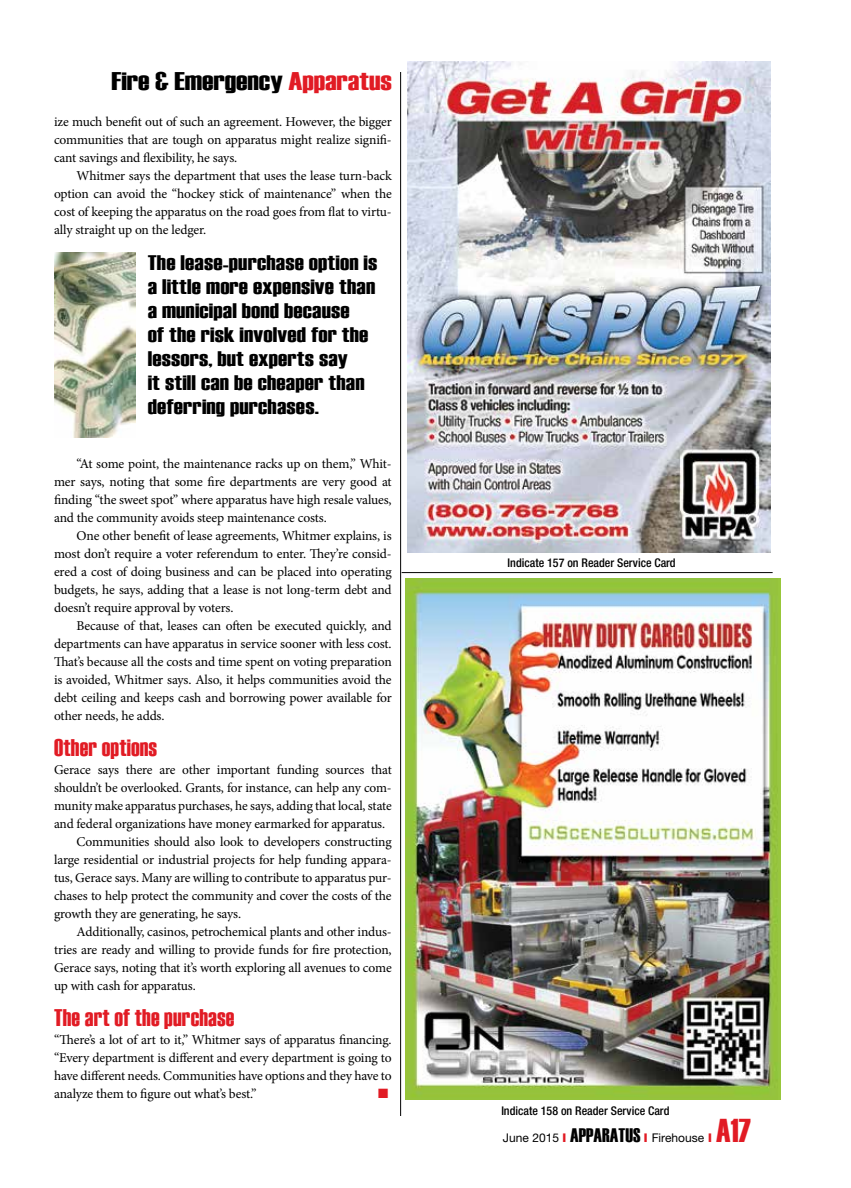
<style>
.page{position:relative;width:851px;height:1188px;background:#fff}
.page>*{position:absolute;margin:0;border:0;box-sizing:border-box;transform-origin:0 0}
.t1{font:33px "Haettenschweiler";color:#e11b24}
.t2{font:25.5px "Haettenschweiler";color:#000;scale:1.25 1}
.t3{font:24px "Haettenschweiler";letter-spacing:.01em;color:#e11b24}
.t4{font:21px/24px "Haettenschweiler";letter-spacing:.01em;color:#000;scale:1.22 1}
.t5{font:13.5px/18px "Minion Pro";letter-spacing:-.015em;color:#000;text-align:justify}
.t6{font:13.5px "Zapf Dingbats ITC";color:#e11b24}
.t7{font:500 condensed 12px "Helvetica Neue LT Std";color:#000}
.t8{font:12px "Helvetica Neue LT Std";color:#000}
.s1{color:#e11b24}
.s2{font-weight:900;color:#e11b24}
.s3{font-family:"Haettenschweiler";font-size:19.5px}
</style>
<div class="page">
<img style="left:54px;top:252px;width:81px;height:185px">
<hr style="left:400px;top:72px;width:1px;height:1044px;background:#000">
<img style="left:407px;top:62px;width:363px;height:491px">
<hr style="left:401px;top:572px;width:371px;height:1px;background:#000">
<img style="left:405px;top:578px;width:375px;height:522px">
<p class="t2" style="left:111px;top:66px;width:226px">Fire &amp; Emergency <span class="s1">Apparatus</span></p>
<p class="t5" style="left:54px;top:113px;width:339px">ize much benefit out of such an agreement. However, the bigger</p>
<p class="t5" style="left:54px;top:131px;width:339px">communities that are tough on apparatus might realize signifi-</p>
<p class="t5" style="left:54px;top:149px;width:185px">cant savings and flexibility, he says.</p>
<p class="t5" style="left:77px;top:167px;width:316px">Whitmer says the department that uses the lease turn-back</p>
<p class="t5" style="left:54px;top:185px;width:339px">option can avoid the “hockey stick of maintenance” when the</p>
<p class="t5" style="left:54px;top:203px;width:339px">cost of keeping the apparatus on the road goes from flat to virtu-</p>
<p class="t5" style="left:54px;top:221px;width:154px">ally straight up on the ledger.</p>
<p class="t4" style="left:148px;top:250px;width:190px">The lease-purchase option is a little more expensive than a municipal bond because<br>of the risk involved for the lessors, but experts say<br>it still can be cheaper than deferring purchases.</p>
<p class="t5" style="left:77px;top:455px;width:316px">“At some point, the maintenance racks up on them,” Whit-</p>
<p class="t5" style="left:54px;top:473px;width:339px">mer says, noting that some fire departments are very good at</p>
<p class="t5" style="left:54px;top:491px;width:339px">finding “the sweet spot” where apparatus have high resale values,</p>
<p class="t5" style="left:54px;top:509px;width:274px">and the community avoids steep maintenance costs.</p>
<p class="t5" style="left:77px;top:527px;width:316px">One other benefit of lease agreements, Whitmer explains, is</p>
<p class="t5" style="left:54px;top:545px;width:339px">most don’t require a voter referendum to enter. They’re consid-</p>
<p class="t5" style="left:54px;top:563px;width:339px">ered a cost of doing business and can be placed into operating</p>
<p class="t5" style="left:54px;top:581px;width:339px">budgets, he says, adding that a lease is not long-term debt and</p>
<p class="t5" style="left:54px;top:599px;width:181px">doesn’t require approval by voters.</p>
<p class="t5" style="left:77px;top:617px;width:316px">Because of that, leases can often be executed quickly, and</p>
<p class="t5" style="left:54px;top:635px;width:339px">departments can have apparatus in service sooner with less cost.</p>
<p class="t5" style="left:54px;top:653px;width:339px">That’s because all the costs and time spent on voting preparation</p>
<p class="t5" style="left:54px;top:671px;width:339px">is avoided, Whitmer says. Also, it helps communities avoid the</p>
<p class="t5" style="left:54px;top:689px;width:339px">debt ceiling and keeps cash and borrowing power available for</p>
<p class="t5" style="left:54px;top:707px;width:112px">other needs, he adds.</p>
<p class="t3" style="left:54px;top:734px;width:104px">Other options</p>
<p class="t5" style="left:54px;top:761px;width:339px">Gerace says there are other important funding sources that</p>
<p class="t5" style="left:54px;top:779px;width:339px">shouldn’t be overlooked. Grants, for instance, can help any com-</p>
<p class="t5" style="left:54px;top:797px;width:339px">munity make apparatus purchases, he says, adding that local, state</p>
<p class="t5" style="left:54px;top:815px;width:332px">and federal organizations have money earmarked for apparatus.</p>
<p class="t5" style="left:76px;top:833px;width:316px">Communities should also look to developers constructing</p>
<p class="t5" style="left:54px;top:851px;width:339px">large residential or industrial projects for help funding appara-</p>
<p class="t5" style="left:54px;top:869px;width:339px">tus, Gerace says. Many are willing to contribute to apparatus pur-</p>
<p class="t5" style="left:54px;top:887px;width:339px">chases to help protect the community and cover the costs of the</p>
<p class="t5" style="left:54px;top:905px;width:188px">growth they are generating, he says.</p>
<p class="t5" style="left:77px;top:923px;width:317px">Additionally, casinos, petrochemical plants and other indus-</p>
<p class="t5" style="left:54px;top:941px;width:339px">tries are ready and willing to provide funds for fire protection,</p>
<p class="t5" style="left:54px;top:959px;width:339px">Gerace says, noting that it’s worth exploring all avenues to come</p>
<p class="t5" style="left:54px;top:977px;width:143px">up with cash for apparatus.</p>
<p class="t3" style="left:54px;top:1004px;width:182px">The art of the purchase</p>
<p class="t5" style="left:54px;top:1031px;width:339px">“There’s a lot of art to it,” Whitmer says of apparatus financing. “Every department is different and every department is going to have different needs. Communities have options and they have to analyze them to figure out what’s best.”</p>
<p class="t6" style="left:378px;top:1087px;width:12px">■</p>
<p class="t7" style="left:507px;top:555px;width:170px">Indicate 157 on Reader Service Card</p>
<p class="t7" style="left:501px;top:1104px;width:170px">Indicate 158 on Reader Service Card</p>
<p class="t8" style="left:503px;top:1131px;width:210px">June 2015 <span class="s2">l</span> <span class="s3">Apparatus</span> <span class="s2">l</span> Firehouse <span class="s2">l</span></p>
<p class="t1" style="left:716px;top:1112px;width:36px">A17</p>
</div>
